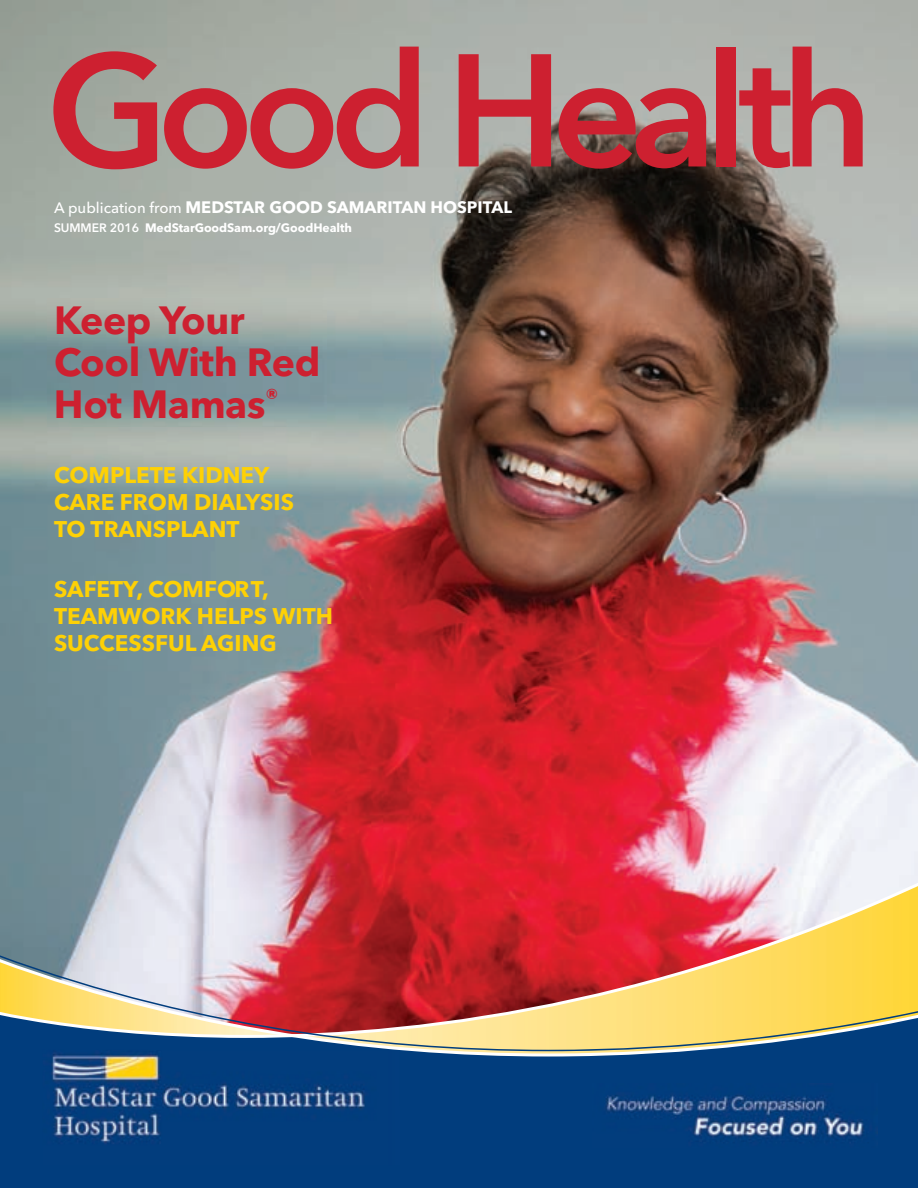
<style>
.page{position:relative;width:918px;height:1188px;background:#fff}
.page>*{position:absolute;margin:0;border:0;box-sizing:border-box;transform-origin:0 0}
.t1{font:600 158.55px "Avenir Next LT Pro";letter-spacing:-.075em;color:#cd2030}
.t2{font:700 39px/42px "Avenir Next LT Pro";letter-spacing:-.01em;color:#cd2030}
.t3{font:700 22.5px/27px "Avenir Next LT Pro";color:#fed105}
.t4{font:700 16.5px "Avenir Next LT Pro";color:#fff}
.t5{font:700 12.15px "Avenir Next LT Pro";letter-spacing:-.005em;color:#fff}
.s1{font-weight:500;font-size:15px}
.s2{font-weight:600}
</style>
<div class="page">
<img style="left:0;top:0;width:918px;height:853px">
<img style="left:47px;top:298px;width:279px;height:129px">
<div style="left:0;top:1057px;width:918px;height:131px;background:#013d7d"></div>
<svg style="left:0;top:1051px;width:918px;height:6px;fill:#013d7d"></svg>
<svg style="left:0;top:853px;width:918px;height:86px;background:#d38489"></svg>
<svg style="left:0;top:939px;width:918px;height:112px;background:#c98f6d"></svg>
<img style="left:43px;top:1050px;width:357px;height:116px">
<img style="left:593px;top:1084px;width:285px;height:63px">
<h1 class="t1" style="left:46px;top:15px;width:829px">Good Health</h1>
<p class="t4" style="left:54px;top:197px;width:460px"><span class="s1">A publication from</span> MEDSTAR GOOD SAMARITAN HOSPITAL</p>
<p class="t5" style="left:54px;top:220px;width:300px"><span class="s2">SUMMER 2016</span> MEDSTARGOODSAM.ORG/GOODHEALTH</p>
<h2 class="t2" style="left:54px;top:299px;width:268px">KEEP YOUR<br>COOL WITH RED<br>HOT MAMAS<sup>®</sup></h2>
<p class="t3" style="left:54px;top:461px;width:242px">COMPLETE KIDNEY<br>CARE FROM DIALYSIS<br>TO TRANSPLANT</p>
<p class="t3" style="left:54px;top:575px;width:281px">SAFETY, COMFORT,<br>TEAMWORK HELPS WITH<br>SUCCESSFUL AGING</p>
</div>
